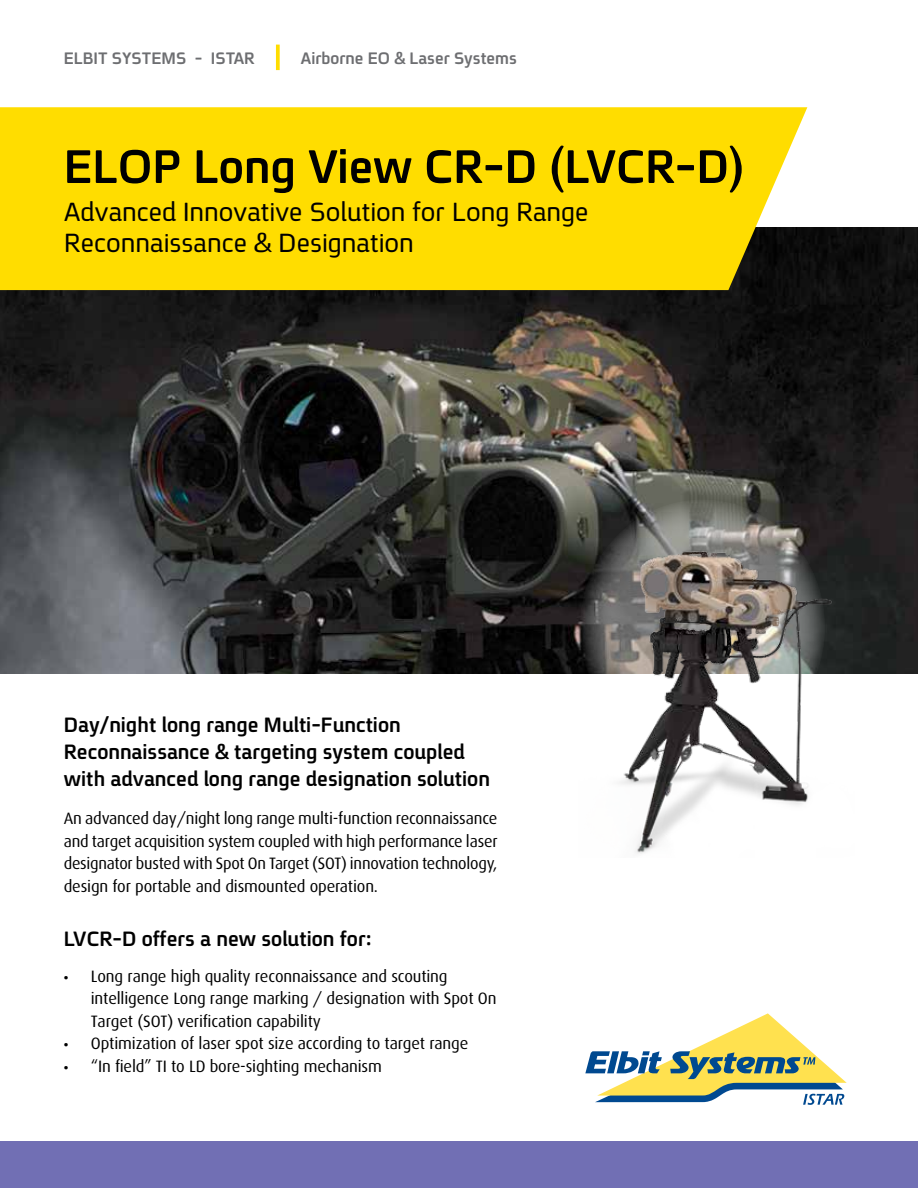
<style>
.page{position:relative;width:918px;height:1188px;background:#fff}
.page>*{position:absolute;margin:0;border:0;box-sizing:border-box;transform-origin:0 0}
.t1{font:51px "En Spoiler B";color:#000}
.t2{font:28.5px/30px "En Spoiler";color:#000}
.t3{font:22.5px/27.3px "En Spoiler B";color:#000}
.t4{font:18px "En Spoiler B";color:#6d6e71}
.t5{font:16.5px/22.5px "Dax";letter-spacing:-.01em;color:#000;text-align:justify}
.t6{font:16.5px "Myriad Pro";color:#000}
.s1{font-family:"Myriad Pro"}
</style>
<div class="page">
<img style="left:0;top:227px;width:918px;height:447px">
<div style="left:0;top:107px;width:807px;height:183px;background:#fd0"></div>
<div style="left:0;top:1141px;width:918px;height:47px;background:#716fb4"></div>
<svg style="left:585px;top:1013px;width:262px;height:92px"></svg>
<svg style="left:276px;top:45px;width:4px;height:25px"></svg>
<svg style="left:580px;top:499px;width:245px;height:256px;background:#82827c"></svg>
<img style="left:579px;top:543px;width:275px;height:311px">
<p class="t4" style="left:64px;top:45px;width:124px">ELBIT SYSTEMS</p>
<p class="t4" style="left:195px;top:45px;width:9px">-</p>
<p class="t4" style="left:211px;top:45px;width:45px">ISTAR</p>
<p class="t4" style="left:301px;top:45px;width:217px">Airborne EO &amp; Laser Systems</p>
<h1 class="t1" style="left:64px;top:130px;width:682px">ELOP Long View CR D- (LVCR D- (</h1>
<h2 class="t2" style="left:64px;top:196px;width:526px">Advanced Innovative Solution for Long Range<br>Reconnaissance &amp; Designation</h2>
<h3 class="t3" style="left:64px;top:710px;width:428px">Day/night long range Multi-Function<br>Reconnaissance &amp; targeting system coupled with advanced long range designation solution</h3>
<p class="t5" style="left:64px;top:808px;width:435px">An advanced day/night long range multi-function reconnaissance and target acquisition system coupled with high performance laser designator busted with Spot On Target (SOT) innovation technology, design for portable and dismounted operation.</p>
<h3 class="t3" style="left:64px;top:925px;width:309px">LVCR D- offers a new solution for:</h3>
<p class="t5" style="left:91px;top:965px;width:358px">Long range high quality reconnaissance and scouting</p>
<p class="t6" style="left:64px;top:966px;width:6px">•</p>
<p class="t5" style="left:91px;top:987px;width:407px;text-align:left">intelligence Long range marking / designation with Spot On<br>Target (SOT) verification capability<br>Optimization of laser spot size according to target range</p>
<p class="t6" style="left:64px;top:1033px;width:6px">•</p>
<p class="t5" style="left:64px;top:1055px;width:320px"><span class="s1">•</span> “In field” TI to LD bore-sighting mechanism</p>
</div>
